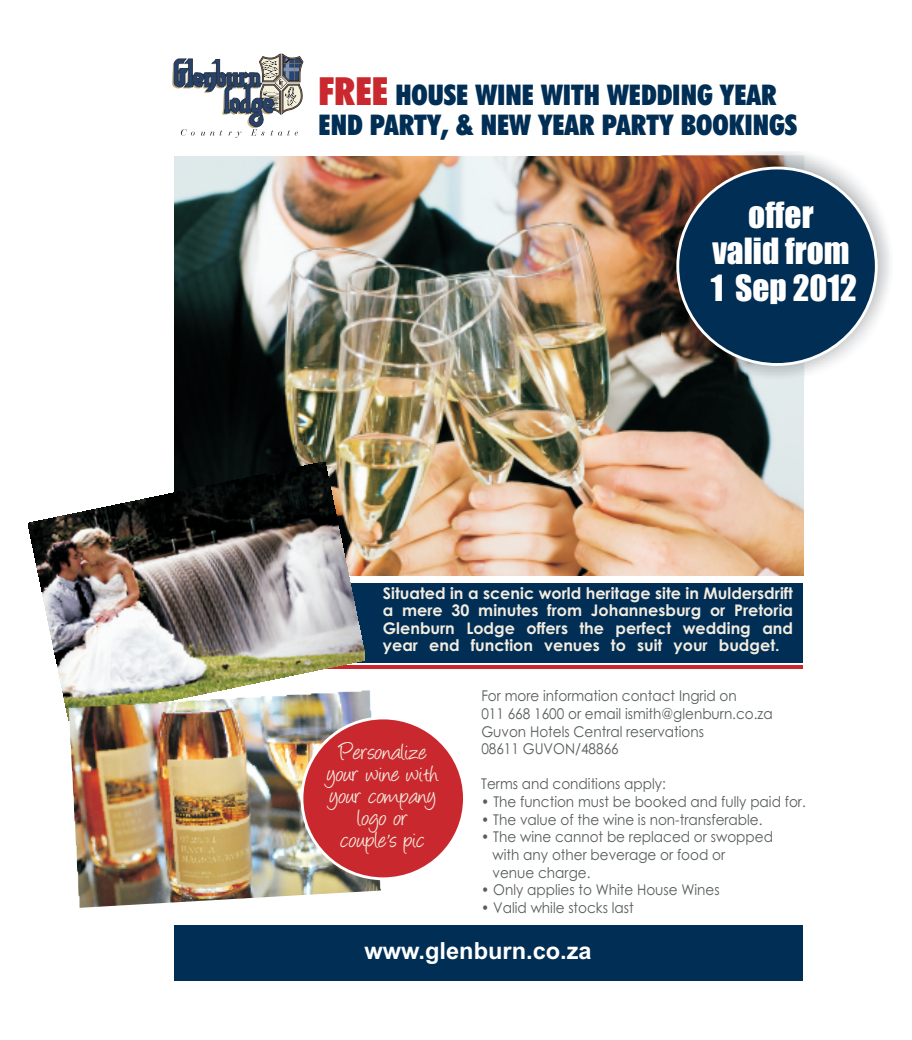
<style>
.page{position:relative;width:912px;height:1040px;background:#fff}
.page>*{position:absolute;margin:0;border:0;box-sizing:border-box;transform-origin:0 0}
.t1{font:900 condensed 38.8px "Futura BT";color:#c9292e}
.t2{font:33.2px/36.8px "Impact";color:#fff;text-align:center}
.t3{font:900 condensed 28.4px/29.2px "Futura BT";color:#002e54}
.t4{font:26.4px/22px "Angelina";color:#f3ece0;text-align:center}
.t5{font:700 23.6px "Arial";color:#fff}
.t6{font:700 16px/17.6px "Century Gothic";color:#f3ece0;text-align:justify}
.t7{font:14.8px/17.6px "Century Gothic";color:#585d5d;scale:.92 1}
.s1{color:#002e54}
</style>
<div class="page">
<hr style="left:175px;top:666px;width:628px;height:3px;background:#c9292e">
<div style="left:175px;top:583px;width:628px;height:79px;background:#002e54"></div>
<img style="left:172px;top:64px;width:1px;height:22px">
<svg style="left:173px;top:53px;width:131px;height:85px"></svg>
<div style="left:175px;top:925px;width:628px;height:55px;background:#002e54"></div>
<img style="left:175px;top:156px;width:628px;height:420px">
<img style="left:661px;top:152px;width:229px;height:229px">
<div style="left:676px;top:167px;width:202px;height:199px;background:#002e54;border:3px solid #fff;border-radius:50%"></div>
<img style="left:28px;top:462px;width:337px;height:258px">
<img style="left:69px;top:690px;width:312px;height:218px">
<div style="left:301px;top:716px;width:165px;height:164px;background:#c9292e;border:3px solid #fff;border-radius:50%"></div>
<h1 class="t1" style="left:319px;top:76px;width:71px">FREE</h1>
<h3 class="t3" style="left:319px;top:83px;width:480px;text-indent:77px">HOUSE WINE WITH WEDDING YEAR<br>END PARTY, &amp; NEW YEAR PARTY BOOKINGS</h3>
<h2 class="t2" style="left:711px;top:198px;width:148px">offer<br>valid from<br>1 Sep 2012</h2>
<p class="t6" style="left:383px;top:586px;width:412px">Situated in a scenic world heritage site in Muldersdrift a mere 30 minutes from Johannesburg or Pretoria Glenburn Lodge offers the perfect wedding and year end function venues to suit your budget.<span class="s1">...</span></p>
<p class="t7" style="left:481px;top:688px;width:318px">For more information contact Ingrid on<br>011 668 1600 or email ismith@glenburn.co.za Guvon Hotels Central reservations<br>08611 GUVON/48866</p>
<p class="t7" style="left:481px;top:776px;width:202px">Terms and conditions apply:</p>
<p class="t7" style="left:481px;top:794px;width:354px">• The function must be booked and fully paid for.</p>
<p class="t7" style="left:481px;top:812px;width:307px">• The value of the wine is non-transferable.</p>
<p class="t7" style="left:493px;top:829px;width:306px;text-indent:-11px">• The wine cannot be replaced or swopped with any other beverage or food or<br>venue charge.</p>
<p class="t7" style="left:481px;top:882px;width:261px">• Only applies to White House Wines</p>
<p class="t7" style="left:481px;top:900px;width:167px">• Valid while stocks last</p>
<h3 class="t5" style="left:364px;top:941px;width:229px">www.glenburn.co.za</h3>
<h3 class="t4" style="left:327px;top:743px;width:113px">Personalize your wine with your company logo or couple's pic</h3>
</div>
